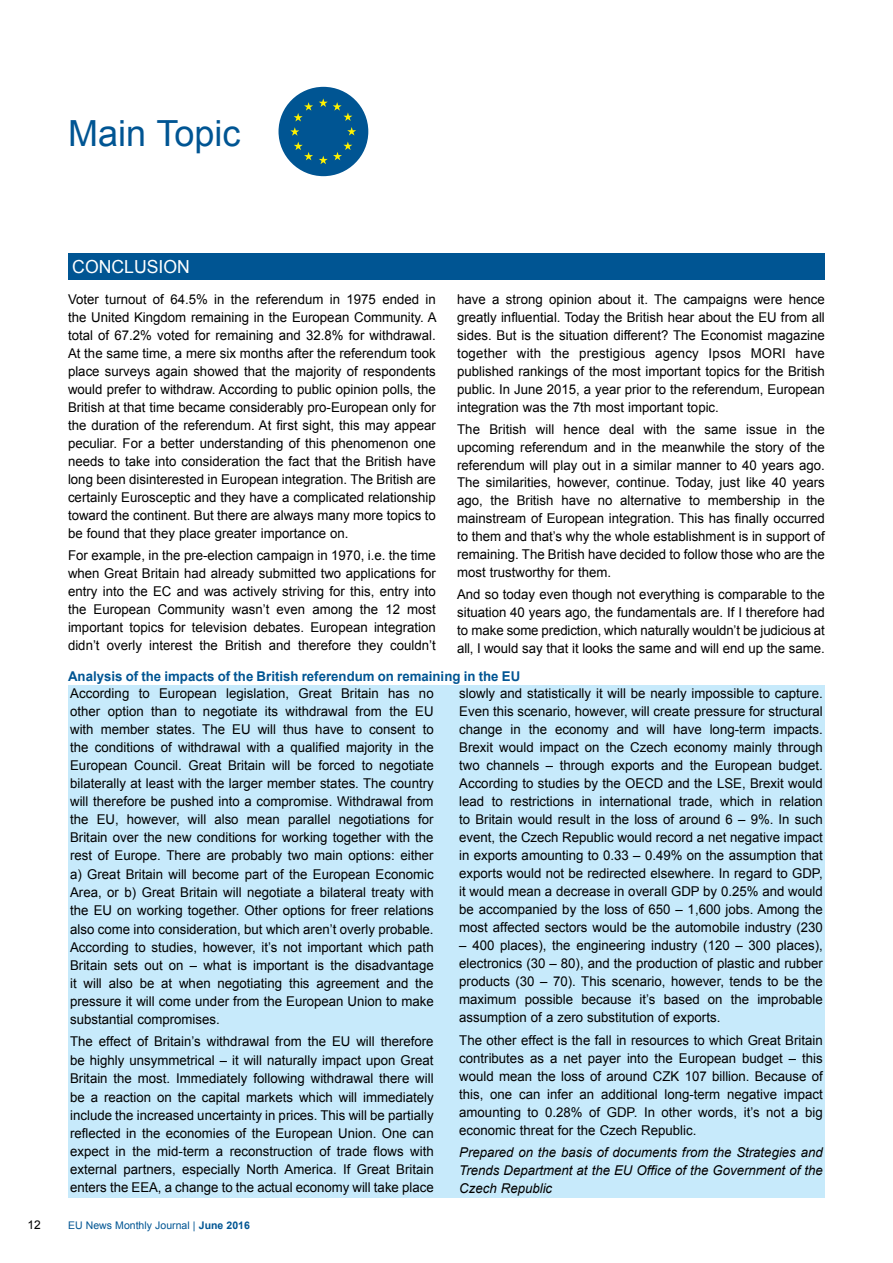
<style>
.page{position:relative;width:893px;height:1263px;background:#fff}
.page>*{position:absolute;margin:0;border:0;box-sizing:border-box;transform-origin:0 0}
.t1{font:36px "Arial";color:#005593}
.t2{font:18px "Arial";color:#fff}
.t3{font:13.5px/18px "Arial";color:#000;text-align:justify}
.t4{font:italic 13.5px/18px "Arial";color:#000;text-align:justify}
.t5{font:700 13.5px "Arial";color:#005593}
.t6{font:12px "Arial";color:#000}
.t7{font:10.5px "Arial";color:#005593}
.s1{font-weight:700}
</style>
<div class="page">
<div style="left:68px;top:685px;width:757px;height:512px;background:#c7eafb"></div>
<div style="left:279px;top:87px;width:89px;height:89px;background:#005593;border-radius:50%"></div>
<svg style="left:319px;top:98px;width:33px;height:23px"></svg>
<svg style="left:294px;top:102px;width:19px;height:19px"></svg>
<svg style="left:290px;top:127px;width:9px;height:9px"></svg>
<svg style="left:294px;top:142px;width:19px;height:18px"></svg>
<svg style="left:319px;top:142px;width:33px;height:22px"></svg>
<svg style="left:347px;top:127px;width:9px;height:9px"></svg>
<div style="left:68px;top:253px;width:757px;height:27px;background:#005593"></div>
<h1 class="t1" style="left:68px;top:109px;width:174px">Main Topic</h1>
<h2 class="t2" style="left:72px;top:255px;width:13px">conclusion</h2>
<p class="t3" style="left:68px;top:290px;width:370px">Voter turnout of 64.5% in the referendum in 1975 ended in the United Kingdom remaining in the European Community. A total of 67.2% voted for remaining and 32.8% for withdrawal.<br>At the same time, a mere six months after the referendum took place surveys again showed that the majority of respondents would prefer to withdraw. According to public opinion polls, the British at that time became considerably pro-European only for the duration of the referendum. At first sight, this may appear peculiar. For a better understanding of this phenomenon one needs to take into consideration the fact that the British have long been disinterested in European integration. The British are certainly Eurosceptic and they have a complicated relationship toward the continent. But there are always many more topics to be found that they place greater importance on.</p>
<p class="t3" style="left:68px;top:546px;width:369px">For example, in the pre-election campaign in 1970, i.e. the time when Great Britain had already submitted two applications for entry into the EC and was actively striving for this, entry into the European Community wasn’t even among the 12 most important topics for television debates. European integration didn’t overly interest the British and therefore they couldn’t</p>
<p class="t3" style="left:457px;top:290px;width:369px">have a strong opinion about it. The campaigns were hence greatly influential. Today the British hear about the EU from all sides. But is the situation different? The Economist magazine together with the prestigious agency Ipsos MORI have published rankings of the most important topics for the British public. In June 2015, a year prior to the referendum, European integration was the 7th most important topic.</p>
<p class="t3" style="left:457px;top:420px;width:369px">The British will hence deal with the same issue in the upcoming referendum and in the meanwhile the story of the referendum will play out in a similar manner to 40 years ago.<br>The similarities, however, continue. Today, just like 40 years ago, the British have no alternative to membership in the mainstream of European integration. This has finally occurred to them and that’s why the whole establishment is in support of remaining. The British have decided to follow those who are the most trustworthy for them.</p>
<p class="t3" style="left:457px;top:585px;width:369px">And so today even though not everything is comparable to the situation 40 years ago, the fundamentals are. If I therefore had to make some prediction, which naturally wouldn’t be judicious at all, I would say that it looks the same and will end up the same.</p>
<p class="t5" style="left:68px;top:667px;width:454px">Analysis of the impacts of the British referendum on remaining in the EU</p>
<p class="t3" style="left:70px;top:685px;width:365px">According to European legislation, Great Britain has no other option than to negotiate its withdrawal from the EU with member states. The EU will thus have to consent to the conditions of withdrawal with a qualified majority in the European Council. Great Britain will be forced to negotiate bilaterally at least with the larger member states. The country will therefore be pushed into a compromise. Withdrawal from the EU, however, will also mean parallel negotiations for Britain over the new conditions for working together with the rest of Europe. There are probably two main options: either a) Great Britain will become part of the European Economic Area, or b) Great Britain will negotiate a bilateral treaty with the EU on working together. Other options for freer relations also come into consideration, but which aren’t overly probable.<br>According to studies, however, it’s not important which path Britain sets out on – what is important is the disadvantage it will also be at when negotiating this agreement and the pressure it will come under from the European Union to make substantial compromises.</p>
<p class="t3" style="left:70px;top:1032px;width:365px">The effect of Britain’s withdrawal from the EU will therefore be highly unsymmetrical – it will naturally impact upon Great Britain the most. Immediately following withdrawal there will be a reaction on the capital markets which will immediately include the increased uncertainty in prices. This will be partially reflected in the economies of the European Union. One can expect in the mid-term a reconstruction of trade flows with external partners, especially North America. If Great Britain enters the EEA, a change to the actual economy will take place</p>
<p class="t6" style="left:27px;top:1217px;width:15px">12</p>
<p class="t7" style="left:68px;top:1218px;width:183px">EU News Monthly Journal | <span class="s1">June 2016</span></p>
<p class="t3" style="left:459px;top:685px;width:365px">slowly and statistically it will be nearly impossible to capture.<br>Even this scenario, however, will create pressure for structural change in the economy and will have long-term impacts.<br>Brexit would impact on the Czech economy mainly through two channels – through exports and the European budget.<br>According to studies by the OECD and the LSE, Brexit would lead to restrictions in international trade, which in relation to Britain would result in the loss of around 6 – 9%. In such event, the Czech Republic would record a net negative impact in exports amounting to 0.33 – 0.49% on the assumption that exports would not be redirected elsewhere. In regard to GDP, it would mean a decrease in overall GDP by 0.25% and would be accompanied by the loss of 650 – 1,600 jobs. Among the most affected sectors would be the automobile industry (230</p>
<p class="t3" style="left:459px;top:937px;width:365px">– 400 places), the engineering industry (120 – 300 places), electronics (30 – 80), and the production of plastic and rubber products (30 – 70). This scenario, however, tends to be the maximum possible because it’s based on the improbable assumption of a zero substitution of exports.</p>
<p class="t3" style="left:459px;top:1031px;width:365px">The other effect is the fall in resources to which Great Britain contributes as a net payer into the European budget – this would mean the loss of around CZK 107 billion. Because of this, one can infer an additional long-term negative impact amounting to 0.28% of GDP. In other words, it’s not a big economic threat for the Czech Republic.</p>
<p class="t4" style="left:459px;top:1143px;width:365px">Prepared on the basis of documents from the Strategies and Trends Department at the EU Office of the Government of the Czech Republic</p>
</div>
